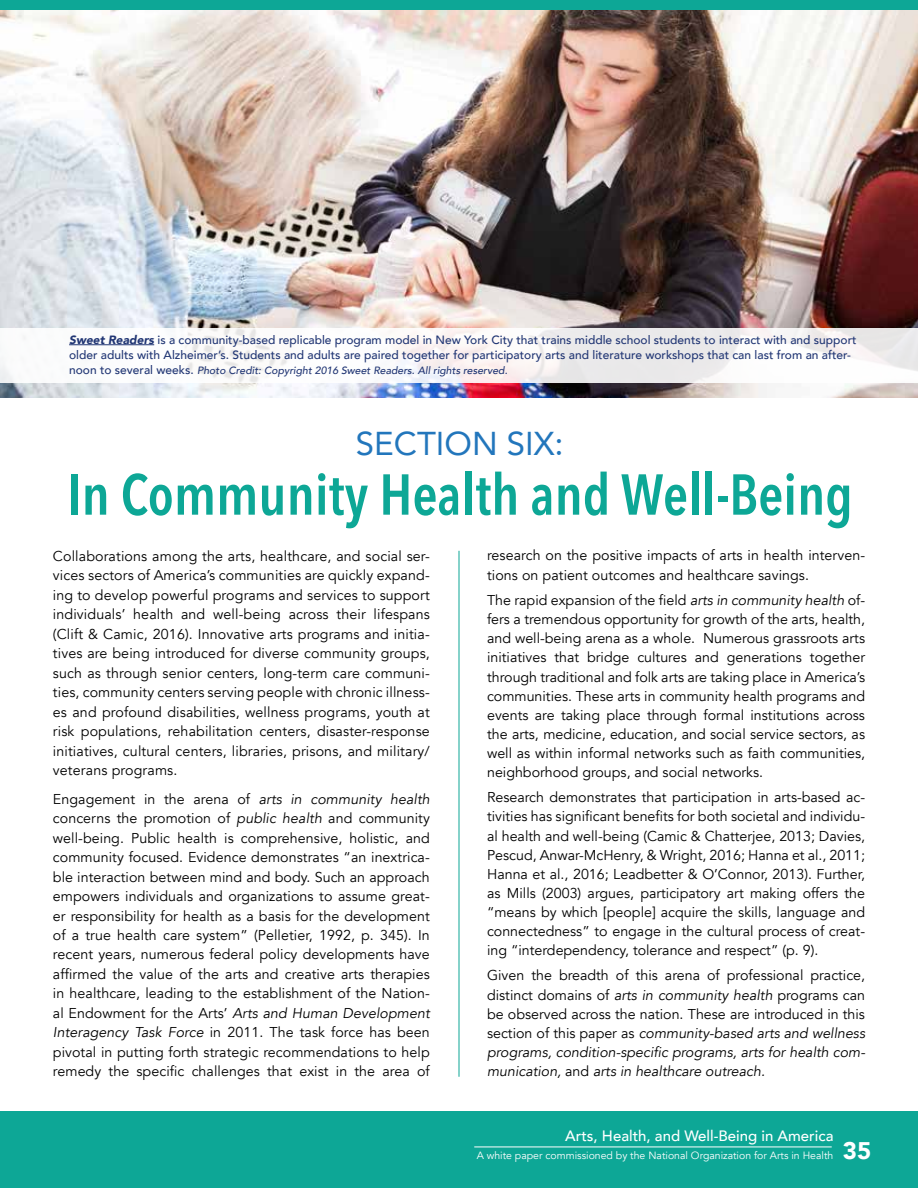
<style>
.page{position:relative;width:918px;height:1188px;background:#fff}
.page>*{position:absolute;margin:0;border:0;box-sizing:border-box;transform-origin:0 0}
.t1{font:600 57px "Avenir Next Condensed";color:#0da796}
.t2{font:33px "Avenir";color:#2276bc}
.t3{font:900 24px "Avenir";color:#fff}
.t4{font:500 15px "Avenir";color:#fff}
.t5{font:14.25px/19.5px "Avenir";letter-spacing:.005em;color:#000;text-align:justify}
.t6{font:500 12px/15px "Avenir";color:#213674}
.t7{font:italic 500 10.5px "Avenir";color:#213674}
.t8{font:10.5px "Avenir";color:#fff}
.s1{font-weight:900;font-style:italic}
.s2{font-style:normal;font-size:12px}
.s3{font-style:italic}
</style>
<div class="page">
<div style="left:0;top:1111px;width:918px;height:77px;background:#0da796"></div>
<hr style="left:474px;top:1147px;width:358px;height:1px;background:#fff">
<img style="left:0;top:9px;width:918px;height:388px">
<svg style="left:0;top:328px;width:918px;height:55px"></svg>
<hr style="left:69px;top:344px;width:85px;height:1px;background:#213674">
<hr style="left:459px;top:551px;width:1px;height:526px;background:#0da796">
<div style="left:0;top:0;width:918px;height:9px;background:#0da796"></div>
<p class="t6" style="left:69px;top:332px;width:789px"><span class="s1">Sweet Readers</span> is a community-based replicable program model in New York City that trains middle school students to interact with and support older adults with Alzheimer’s. Students and adults are paired together for participatory arts and literature workshops that can last from an after-</p>
<p class="t7" style="left:69px;top:364px;width:440px"><span class="s2">noon to several weeks.</span> Photo Credit: Copyright 2016 Sweet Readers. All rights reserved.</p>
<h2 class="t2" style="left:356px;top:417px;width:209px">SECTION SIX:</h2>
<h1 class="t1" style="left:67px;top:445px;width:788px">In Community Health and Well-Being</h1>
<p class="t5" style="left:53px;top:546px;width:378px">Collaborations among the arts, healthcare, and social ser&shy;vices sectors of America’s communities are quickly expand&shy;ing to develop powerful programs and services to support individuals’ health and well-being across their lifespans (Clift &amp; Camic, 2016). Innovative arts programs and initia&shy;tives are being introduced for diverse community groups, such as through senior centers, long-term care communi&shy;ties, community centers serving people with chronic illness&shy;es and profound disabilities, wellness programs, youth at risk populations, rehabilitation centers, disaster-response initiatives, cultural centers, libraries, prisons, and military/ veterans programs.</p>
<p class="t5" style="left:53px;top:789px;width:378px">Engagement in the arena of <span class="s3">arts in community health </span>concerns the promotion of <span class="s3">public health</span> and community well-being. Public health is comprehensive, holistic, and community focused. Evidence demonstrates “an inextrica&shy;ble interaction between mind and body. Such an approach empowers individuals and organizations to assume great&shy;er responsibility for health as a basis for the development of a true health care system” (Pelletier, 1992, p. 345). In recent years, numerous federal policy developments have affirmed the value of the arts and creative arts therapies in healthcare, leading to the establishment of the Nation&shy;al Endowment for the Arts’ <span class="s3">Arts and Human Development Interagency Task Force</span> in 2011. The task force has been pivotal in putting forth strategic recommendations to help remedy the specific challenges that exist in the area of</p>
<p class="t5" style="left:487px;top:546px;width:380px">research on the positive impacts of arts in health interven&shy;tions on patient outcomes and healthcare savings.</p>
<p class="t5" style="left:487px;top:591px;width:380px;line-height:19px">The rapid expansion of the field <span class="s3">arts in community health</span> of&shy;fers a tremendous opportunity for growth of the arts, health, and well-being arena as a whole. Numerous grassroots arts initiatives that bridge cultures and generations together through traditional and folk arts are taking place in America’s communities. These arts in community health programs and events are taking place through formal institutions across the arts, medicine, education, and social service sectors, as well as within informal networks such as faith communities, neighborhood groups, and social networks.</p>
<p class="t5" style="left:487px;top:788px;width:380px;line-height:19px">Research demonstrates that participation in arts-based ac&shy;tivities has significant benefits for both societal and individu&shy;al health and well-being (Camic &amp; Chatterjee, 2013; Davies, Pescud, Anwar-McHenry, &amp; Wright, 2016; Hanna et al., 2011; Hanna et al., 2016; Leadbetter &amp; O’Connor, 2013). Further, as Mills (2003) argues, participatory art making offers the “means by which [people] acquire the skills, language and connectedness” to engage in the cultural process of creat&shy;ing “interdependency, tolerance and respect” (p. 9).</p>
<p class="t5" style="left:487px;top:966px;width:380px;line-height:19px">Given the breadth of this arena of professional practice, distinct domains of <span class="s3">arts in community health</span> programs can be observed across the nation. These are introduced in this section of this paper as <span class="s3">community-based arts and wellness programs, condition-specific programs, arts for health com&shy;munication,</span> and <span class="s3">arts in healthcare outreach.</span></p>
<p class="t4" style="left:565px;top:1123px;width:270px">Arts, Health, and Well-Being in America</p>
<p class="t8" style="left:477px;top:1149px;width:358px">A white paper commissioned by the National Organization for Arts in Health</p>
<h3 class="t3" style="left:843px;top:1130px;width:30px">35</h3>
</div>
